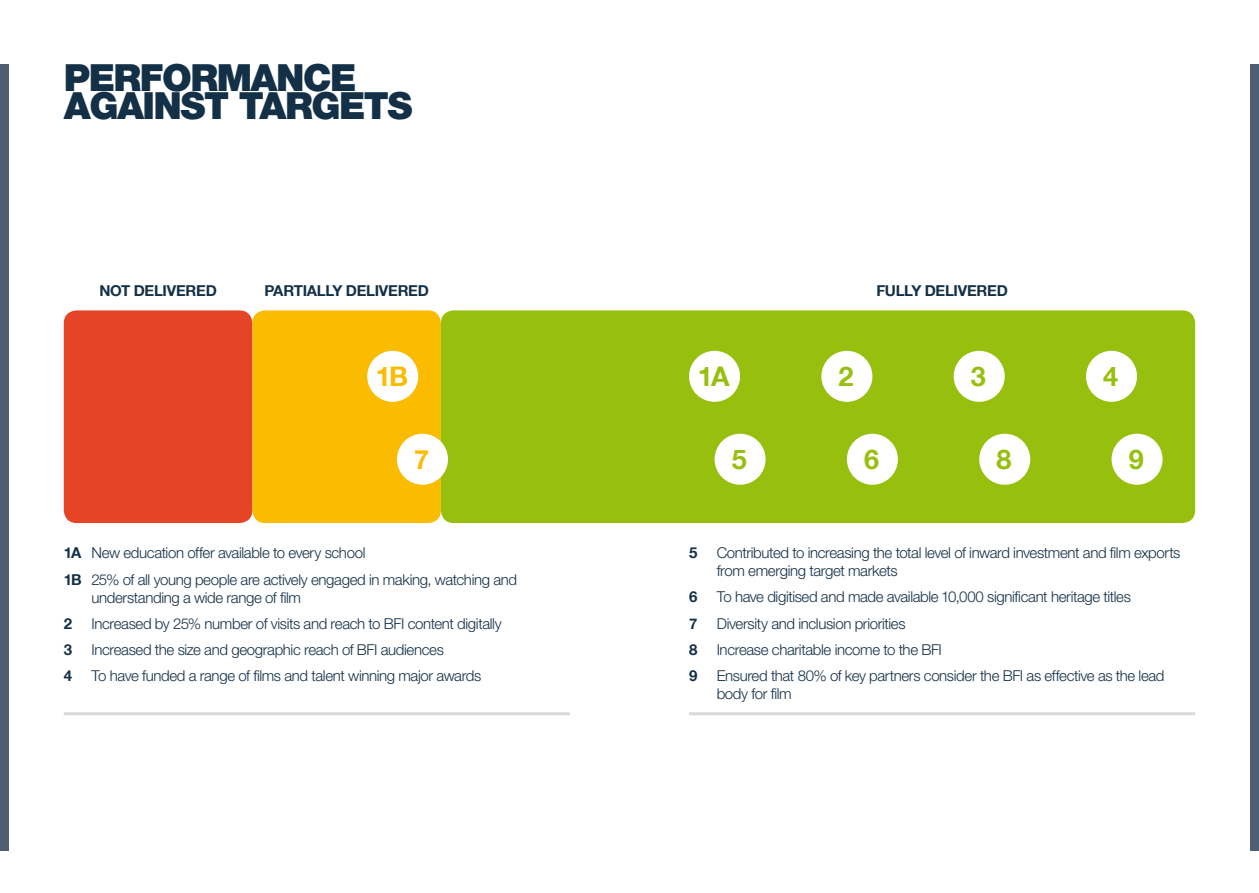
<style>
.page{position:relative;width:1259px;height:893px;background:#fff}
.page>*{position:absolute;margin:0;border:0;box-sizing:border-box;transform-origin:0 0}
.t1{font:900 37.5px/28.5px "Helvetica Neue LT Std";letter-spacing:-.04em;color:#133047}
.t2{font:700 27px "Helvetica Neue LT";color:#97bf0d}
.t3{font:700 27px "Helvetica Neue LT";color:#fabb00}
.t4{font:300 15px/18px "Helvetica Neue LT Std";letter-spacing:-.025em;color:#133047}
.t5{font:700 15px "Helvetica Neue LT";letter-spacing:-.015em;color:#133047}
.s1{font-family:"Helvetica Neue LT";font-weight:700}
</style>
<div class="page">
<div style="left:64px;top:310px;width:188px;height:213px;background:#e64427;border-radius:13px"></div>
<div style="left:252px;top:310px;width:189px;height:213px;background:#fabb00;border-radius:13px"></div>
<div style="left:441px;top:310px;width:754px;height:213px;background:#97bf0d;border-radius:13px"></div>
<div style="left:0;top:64px;width:9px;height:786px;background:#4e5f74"></div>
<div style="left:1250px;top:64px;width:9px;height:786px;background:#4e5f74"></div>
<div style="left:367px;top:351px;width:51px;height:51px;background:#fff;border-radius:50%"></div>
<div style="left:689px;top:351px;width:51px;height:51px;background:#fff;border-radius:50%"></div>
<div style="left:714px;top:434px;width:51px;height:51px;background:#fff;border-radius:50%"></div>
<div style="left:397px;top:434px;width:51px;height:51px;background:#fff;border-radius:50%"></div>
<div style="left:821px;top:351px;width:51px;height:51px;background:#fff;border-radius:50%"></div>
<div style="left:847px;top:434px;width:51px;height:51px;background:#fff;border-radius:50%"></div>
<div style="left:953px;top:351px;width:51px;height:51px;background:#fff;border-radius:50%"></div>
<div style="left:979px;top:434px;width:51px;height:51px;background:#fff;border-radius:50%"></div>
<div style="left:1086px;top:351px;width:51px;height:51px;background:#fff;border-radius:50%"></div>
<div style="left:1111px;top:434px;width:51px;height:51px;background:#fff;border-radius:50%"></div>
<hr style="left:689px;top:712px;width:506px;height:3px;background:#d9dadb">
<hr style="left:64px;top:712px;width:506px;height:3px;background:#d9dadb">
<h1 class="t1" style="left:64px;top:63px;width:350px">PERFORMANCE<br>AGAINST TARGETS</h1>
<p class="t5" style="left:99px;top:281px;width:119px">NOT DELIVERED</p>
<p class="t5" style="left:264px;top:281px;width:166px">PARTIALLY DELIVERED</p>
<p class="t5" style="left:876px;top:281px;width:133px">FULLY DELIVERED</p>
<h2 class="t3" style="left:376px;top:360px;width:34px">1B</h2>
<h2 class="t2" style="left:698px;top:360px;width:33px">1A</h2>
<h2 class="t2" style="left:838px;top:360px;width:17px">2</h2>
<h2 class="t2" style="left:971px;top:360px;width:17px">3</h2>
<h2 class="t2" style="left:1103px;top:360px;width:17px">4</h2>
<h2 class="t3" style="left:414px;top:443px;width:17px">7</h2>
<h2 class="t2" style="left:732px;top:443px;width:17px">5</h2>
<h2 class="t2" style="left:864px;top:443px;width:17px">6</h2>
<h2 class="t2" style="left:996px;top:443px;width:17px">8</h2>
<h2 class="t2" style="left:1128px;top:443px;width:17px">9</h2>
<p class="t4" style="left:64px;top:539px;width:455px;line-height:26.2px"><span class="s1">1A</span> New education offer available to every school<br><span class="s1">1B</span> 25% of all young people are actively engaged in making, watching and</p>
<p class="t4" style="left:91px;top:588px;width:211px">understanding a wide range of film</p>
<p class="t5" style="left:64px;top:614px;width:10px">2</p>
<p class="t4" style="left:91px;top:614px;width:412px">Increased by 25% number of visits and reach to BFI content digitally</p>
<p class="t5" style="left:64px;top:640px;width:10px">3</p>
<p class="t4" style="left:91px;top:640px;width:354px">Increased the size and geographic reach of BFI audiences</p>
<p class="t5" style="left:64px;top:667px;width:10px">4</p>
<p class="t4" style="left:91px;top:667px;width:391px">To have funded a range of films and talent winning major awards</p>
<p class="t5" style="left:689px;top:544px;width:10px">5</p>
<p class="t4" style="left:716px;top:543px;width:465px">Contributed to increasing the total level of inward investment and film exports from emerging target markets</p>
<p class="t5" style="left:689px;top:588px;width:10px">6</p>
<p class="t4" style="left:716px;top:588px;width:416px">To have digitised and made available 10,000 significant heritage titles</p>
<p class="t5" style="left:689px;top:614px;width:10px">7</p>
<p class="t4" style="left:716px;top:614px;width:190px">Diversity and inclusion priorities</p>
<p class="t5" style="left:689px;top:640px;width:10px">8</p>
<p class="t4" style="left:716px;top:640px;width:227px">Increase charitable income to the BFI</p>
<p class="t5" style="left:689px;top:667px;width:10px">9</p>
<p class="t4" style="left:716px;top:667px;width:449px">Ensured that 80% of key partners consider the BFI as effective as the lead body for film</p>
</div>
